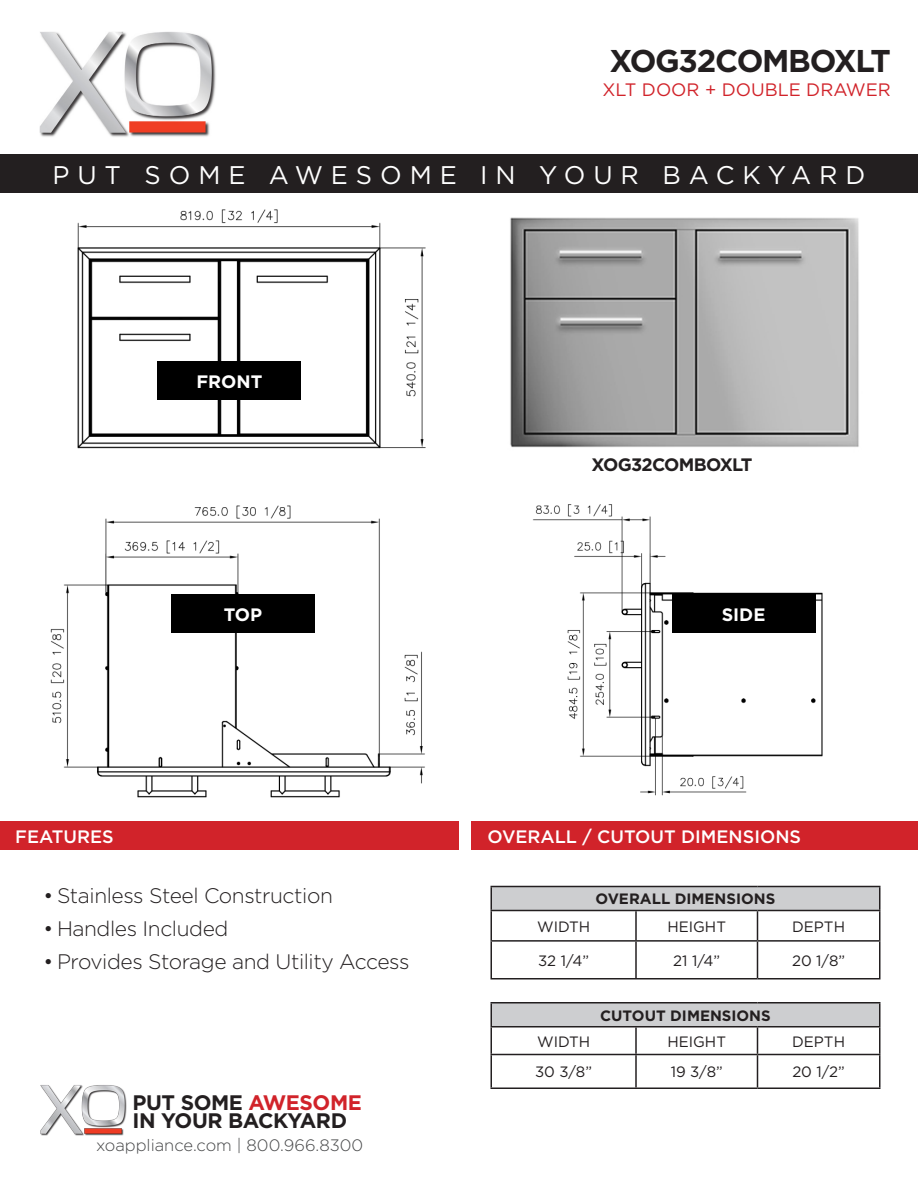
<style>
.page{position:relative;width:918px;height:1188px;background:#fff}
.page>*{position:absolute;margin:0;border:0;box-sizing:border-box;transform-origin:0 0}
.t1{font:700 31.5px "Gotham";letter-spacing:-.04em;color:#231f20}
.t2{font:25.5px "Gotham";letter-spacing:.31em;color:#fff}
.t3{font:300 21px "Gotham";letter-spacing:-.02em;color:#231f20}
.t4{font:700 21px "Gotham";letter-spacing:-.02em;color:#231f20}
.t5{font:500 18px "Gotham";color:#fff}
.t6{font:18px "Gotham";color:#d1232a}
.t7{font:700 18px "Gotham";letter-spacing:-.04em;color:#231f20}
.t8{font:700 18px "Gotham";color:#fff}
.t9{font:300 16.5px "Gotham";color:#454647}
.t10{font:15px "Gotham";color:#231f20}
.t11{font:700 15px "Gotham";color:#231f20}
.s1{color:#d1232a}
</style>
<div class="page">
<img style="left:39px;top:32px;width:177px;height:105px">
<div style="left:0;top:821px;width:459px;height:29px;background:#d1232a"></div>
<div style="left:471px;top:821px;width:447px;height:29px;background:#d1232a"></div>
<div style="left:491px;top:886px;width:389px;height:24px;background:#cdced0"></div>
<hr style="left:490px;top:886px;width:146px;height:1px;background:#231f20">
<hr style="left:490px;top:887px;width:2px;height:23px;background:#231f20">
<hr style="left:636px;top:886px;width:122px;height:1px;background:#231f20">
<hr style="left:758px;top:886px;width:122px;height:1px;background:#231f20">
<hr style="left:490px;top:910px;width:146px;height:1px;background:#231f20">
<hr style="left:490px;top:911px;width:2px;height:29px;background:#231f20">
<hr style="left:636px;top:910px;width:122px;height:1px;background:#231f20">
<hr style="left:635px;top:911px;width:2px;height:29px;background:#231f20">
<hr style="left:758px;top:910px;width:122px;height:1px;background:#231f20">
<svg style="left:757px;top:911px;width:1px;height:29px"></svg>
<svg style="left:879px;top:887px;width:1px;height:53px"></svg>
<hr style="left:490px;top:940px;width:146px;height:2px;background:#231f20">
<hr style="left:490px;top:942px;width:2px;height:36px;background:#231f20">
<hr style="left:636px;top:940px;width:122px;height:2px;background:#231f20">
<hr style="left:635px;top:942px;width:2px;height:36px;background:#231f20">
<hr style="left:758px;top:940px;width:122px;height:2px;background:#231f20">
<hr style="left:757px;top:942px;width:1px;height:36px;background:#231f20">
<hr style="left:879px;top:942px;width:1px;height:36px;background:#231f20">
<hr style="left:490px;top:978px;width:146px;height:2px;background:#231f20">
<hr style="left:636px;top:978px;width:122px;height:2px;background:#231f20">
<hr style="left:758px;top:978px;width:122px;height:2px;background:#231f20">
<div style="left:491px;top:1003px;width:389px;height:24px;background:#cdced0"></div>
<hr style="left:490px;top:1002px;width:146px;height:2px;background:#231f20">
<hr style="left:490px;top:1003px;width:2px;height:23px;background:#231f20">
<hr style="left:636px;top:1002px;width:122px;height:2px;background:#231f20">
<hr style="left:758px;top:1002px;width:122px;height:2px;background:#231f20">
<hr style="left:490px;top:1026px;width:146px;height:1px;background:#231f20">
<hr style="left:490px;top:1028px;width:2px;height:26px;background:#231f20">
<hr style="left:636px;top:1026px;width:122px;height:1px;background:#231f20">
<hr style="left:635px;top:1028px;width:2px;height:26px;background:#231f20">
<hr style="left:758px;top:1026px;width:122px;height:1px;background:#231f20">
<svg style="left:757px;top:1028px;width:1px;height:26px"></svg>
<svg style="left:879px;top:1003px;width:1px;height:51px"></svg>
<hr style="left:490px;top:1054px;width:146px;height:1px;background:#231f20">
<hr style="left:490px;top:1055px;width:2px;height:33px;background:#231f20">
<hr style="left:636px;top:1054px;width:122px;height:1px;background:#231f20">
<hr style="left:635px;top:1055px;width:2px;height:33px;background:#231f20">
<hr style="left:758px;top:1054px;width:122px;height:1px;background:#231f20">
<hr style="left:757px;top:1055px;width:1px;height:33px;background:#231f20">
<hr style="left:879px;top:1055px;width:1px;height:33px;background:#231f20">
<hr style="left:490px;top:1088px;width:146px;height:1px;background:#231f20">
<hr style="left:636px;top:1088px;width:122px;height:1px;background:#231f20">
<hr style="left:758px;top:1088px;width:122px;height:1px;background:#231f20">
<img style="left:40px;top:1085px;width:87px;height:51px">
<img style="left:510px;top:217px;width:349px;height:231px">
<img style="left:77px;top:209px;width:349px;height:239px">
<div style="left:158px;top:362px;width:144px;height:38px;background:#000"></div>
<img style="left:50px;top:505px;width:375px;height:293px">
<img style="left:533px;top:504px;width:290px;height:292px">
<div style="left:171px;top:594px;width:144px;height:39px;background:#000"></div>
<div style="left:672px;top:594px;width:144px;height:39px;background:#000"></div>
<div style="left:0;top:154px;width:918px;height:40px;background:#231f20"></div>
<p class="t1" style="left:609px;top:40px;width:283px">XOG32COMBOXLT</p>
<p class="t6" style="left:602px;top:78px;width:290px">XLT DOOR + DOUBLE DRAWER</p>
<p class="t2" style="left:52px;top:159px;width:815px">PUT SOME AWESOME IN YOUR BACKYARD</p>
<p class="t8" style="left:196px;top:370px;width:68px">FRONT</p>
<p class="t7" style="left:592px;top:452px;width:162px">XOG32COMBOXLT</p>
<p class="t8" style="left:224px;top:602px;width:40px">TOP</p>
<p class="t8" style="left:722px;top:602px;width:45px">SIDE</p>
<p class="t5" style="left:15px;top:825px;width:100px">FEATURES</p>
<p class="t5" style="left:488px;top:825px;width:315px">OVERALL / CUTOUT DIMENSIONS</p>
<p class="t3" style="left:44px;top:883px;width:291px">• Stainless Steel Construction</p>
<p class="t3" style="left:44px;top:916px;width:186px">• Handles Included</p>
<p class="t3" style="left:44px;top:949px;width:367px">• Provides Storage and Utility Access</p>
<p class="t4" style="left:133px;top:1088px;width:231px">PUT SOME <span class="s1">AWESOME</span></p>
<p class="t4" style="left:133px;top:1106px;width:216px">IN YOUR BACKYARD</p>
<p class="t9" style="left:96px;top:1135px;width:269px">xoappliance.com | 800.966.8300</p>
<p class="t11" style="left:596px;top:889px;width:181px">OVERALL DIMENSIONS</p>
<p class="t10" style="left:537px;top:917px;width:55px">WIDTH</p>
<p class="t10" style="left:667px;top:917px;width:60px">HEIGHT</p>
<p class="t10" style="left:792px;top:917px;width:54px">DEPTH</p>
<p class="t10" style="left:538px;top:951px;width:52px">32 1/4”</p>
<p class="t10" style="left:673px;top:951px;width:49px">21 1/4”</p>
<p class="t10" style="left:792px;top:951px;width:55px">20 1/8”</p>
<p class="t11" style="left:600px;top:1005px;width:172px">CUTOUT DIMENSIONS</p>
<p class="t10" style="left:537px;top:1032px;width:55px">WIDTH</p>
<p class="t10" style="left:667px;top:1032px;width:60px">HEIGHT</p>
<p class="t10" style="left:792px;top:1032px;width:54px">DEPTH</p>
<p class="t10" style="left:535px;top:1062px;width:58px">30 3/8”</p>
<p class="t10" style="left:671px;top:1062px;width:54px">19 3/8”</p>
<p class="t10" style="left:792px;top:1062px;width:54px">20 1/2”</p>
</div>
